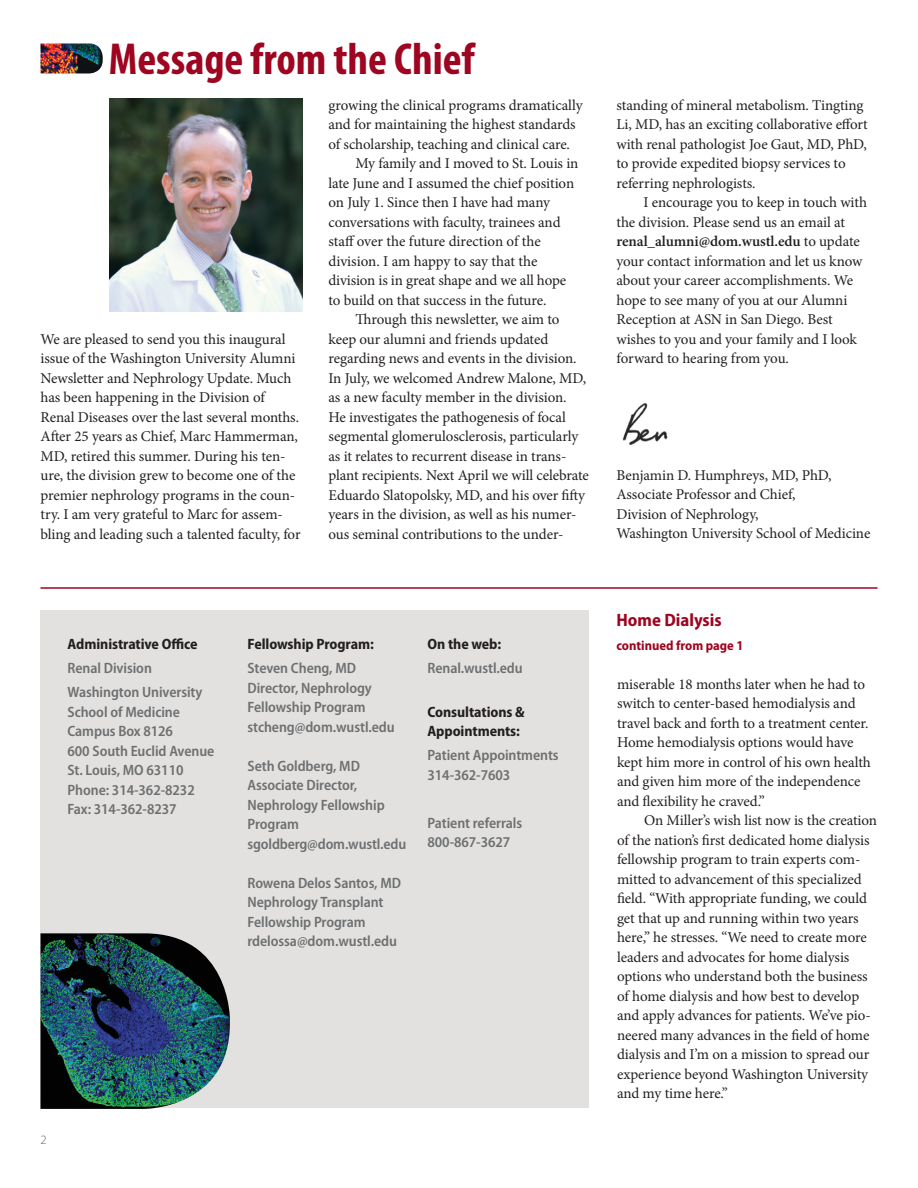
<style>
.page{position:relative;width:918px;height:1188px;background:#fff}
.page>*{position:absolute;margin:0;border:0;box-sizing:border-box;transform-origin:0 0}
.NEW_MAIN_HEADLINE{font:700 condensed 45px "Myriad Pro";color:#9e0520}
.Sidebar_Header{font:700 semi-condensed 18px "Myriad Pro";color:#9e0520}
.Body_Indent{font:15px/19.5px "Minion Pro";letter-spacing:-.01em;color:#231f20}
.Body_No_Indent{font:15px/19.5px "Minion Pro";letter-spacing:-.005em;color:#231f20}
.Sidebar_body{font:600 semi-condensed 15px/19.5px "Myriad Pro";letter-spacing:-.005em;color:#6d6f71}
.Sidebar_body_bold{font:700 semi-condensed 15px/19.5px "Myriad Pro";letter-spacing:-.005em;color:#231f20}
.Sidebar_body-2{font:700 semi-condensed 15px "Myriad Pro";letter-spacing:-.005em;color:#231f20}
.Small_Headers{font:700 semi-condensed 13.5px "Myriad Pro";color:#9e0520}
.Lead_Main_Headline{font:300 12.75px "Myriad Pro";color:#636466}
.s1{font-weight:600}
</style>
<div class="page">
<div style="left:40px;top:610px;width:550px;height:498px;background:#e3e1df"></div>
<img style="left:110px;top:99px;width:192px;height:212px">
<hr style="left:40px;top:587px;width:838px;height:2px;background:#9e0520">
<img style="left:40px;top:44px;width:63px;height:30px">
<img style="left:40px;top:933px;width:190px;height:176px">
<img style="left:622px;top:403px;width:46px;height:42px">
<p class="NEW_MAIN_HEADLINE" style="left:109px;top:31px;width:367px">Message from the Chief</p>
<p class="Body_No_Indent" style="left:40px;top:329px;width:262px">We are pleased to send you this inaugural issue of the Washington University Alumni Newsletter and Nephrology Update. Much has been happening in the Division of Renal Diseases over the last several months.<br>After 25 years as Chief, Marc Hammerman, MD, retired this summer. During his ten&shy;ure, the division grew to become one of the premier nephrology programs in the coun&shy;try. I am very grateful to Marc for assem&shy;bling and leading such a talented faculty, for</p>
<p class="Body_No_Indent" style="left:328px;top:95px;width:256px">growing the clinical programs dramatically and for maintaining the highest standards of scholarship, teaching and clinical care.</p>
<p class="Body_Indent" style="left:328px;top:154px;width:252px;text-indent:27px">My family and I moved to St. Louis in late June and I assumed the chief position on July 1. Since then I have had many conversations with faculty, trainees and staff over the future direction of the division. I am happy to say that the division is in great shape and we all hope to build on that success in the future.</p>
<p class="Body_Indent" style="left:328px;top:310px;width:262px;text-indent:27px">Through this newsletter, we aim to keep our alumni and friends updated regarding news and events in the division.<br>In July, we welcomed Andrew Malone, MD, as a new faculty member in the division.<br>He investigates the pathogenesis of focal segmental glomerulosclerosis, particularly as it relates to recurrent disease in trans&shy;plant recipients. Next April we will celebrate Eduardo Slatopolsky, MD, and his over fifty years in the division, as well as his numer&shy;ous seminal contributions to the under-</p>
<p class="Body_Indent" style="left:616px;top:95px;width:253px">standing of mineral metabolism. Tingting Li, MD, has an exciting collaborative effort with renal pathologist Joe Gaut, MD, PhD, to provide expedited biopsy services to referring nephrologists.</p>
<p class="Body_Indent" style="left:616px;top:193px;width:252px;text-indent:27px">I encourage you to keep in touch with the division. Please send us an email at <span class="s1">renal_alumni@dom.wustl.edu</span> to update your contact information and let us know about your career accomplishments. We hope to see many of you at our Alumni Reception at ASN in San Diego. Best wishes to you and your family and I look forward to hearing from you.</p>
<p class="Body_No_Indent" style="left:616px;top:465px;width:255px">Benjamin D. Humphreys, MD, PhD,<br>Associate Professor and Chief,<br>Division of Nephrology,<br>Washington University School of Medicine</p>
<p class="Sidebar_body_bold" style="left:68px;top:634px;width:132px">Administrative Office</p>
<p class="Sidebar_body" style="left:68px;top:659px;width:86px">Renal Division</p>
<p class="Sidebar_body" style="left:68px;top:683px;width:148px">Washington University<br>School of Medicine<br>Campus Box 8126<br>600 South Euclid Avenue<br>St. Louis, MO 63110<br>Phone: 314-362-8232<br>Fax: 314-362-8237</p>
<p class="Sidebar_body-2" style="left:248px;top:636px;width:128px">Fellowship Program:</p>
<p class="Sidebar_body" style="left:248px;top:659px;width:149px">Steven Cheng, MD<br>Director, Nephrology<br>Fellowship Program stcheng@dom.wustl.edu</p>
<p class="Sidebar_body" style="left:248px;top:756px;width:160px">Seth Goldberg, MD<br>Associate Director,<br>Nephrology Fellowship<br>Program sgoldberg@dom.wustl.edu</p>
<p class="Sidebar_body" style="left:248px;top:873px;width:155px">Rowena Delos Santos, MD<br>Nephrology Transplant<br>Fellowship Program rdelossa@dom.wustl.edu</p>
<p class="Sidebar_body_bold" style="left:428px;top:634px;width:75px">On the web:</p>
<p class="Sidebar_body" style="left:428px;top:659px;width:97px">Renal.wustl.edu</p>
<p class="Sidebar_body_bold" style="left:428px;top:702px;width:99px">Consultations &amp;<br>Appointments:</p>
<p class="Sidebar_body" style="left:428px;top:746px;width:133px">Patient Appointments<br>314-362-7603</p>
<p class="Sidebar_body" style="left:428px;top:813px;width:96px">Patient referrals<br>800-867-3627</p>
<p class="Lead_Main_Headline" style="left:40px;top:1132px;width:8px">2</p>
<p class="Sidebar_Header" style="left:616px;top:610px;width:107px">Home Dialysis</p>
<p class="Small_Headers" style="left:616px;top:637px;width:128px">continued from page 1</p>
<p class="Body_Indent" style="left:617px;top:674px;width:255px">miserable 18 months later when he had to switch to center-based hemodialysis and travel back and forth to a treatment center.<br>Home hemodialysis options would have kept him more in control of his own health and given him more of the independence and flexibility he craved.”</p>
<p class="Body_Indent" style="left:617px;top:811px;width:262px;text-indent:27px">On Miller’s wish list now is the creation of the nation’s first dedicated home dialysis fellowship program to train experts com&shy;mitted to advancement of this specialized field. “With appropriate funding, we could get that up and running within two years here,” he stresses. “We need to create more leaders and advocates for home dialysis options who understand both the business of home dialysis and how best to develop and apply advances for patients. We’ve pio&shy;neered many advances in the field of home dialysis and I’m on a mission to spread our experience beyond Washington University and my time here.”</p>
</div>
